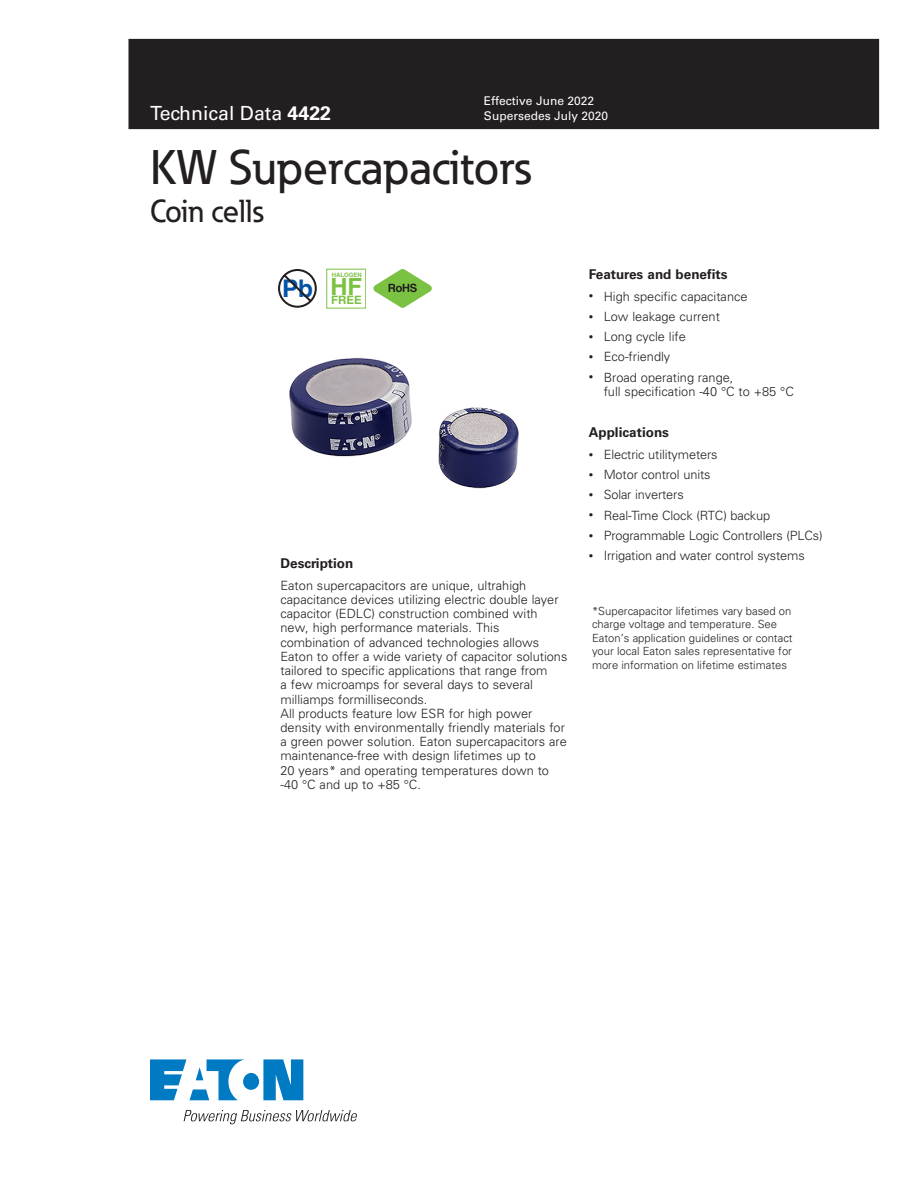
<style>
.page{position:relative;width:918px;height:1188px;background:#fff}
.page>*{position:absolute;margin:0;border:0;box-sizing:border-box;transform-origin:0 0}
._00_Product{font:500 48px "Eaton";color:#231f20}
._00_Product-2{font:500 31.5px "Eaton";color:#231f20}
.t1{font:700 24.3px "Helvetica";color:#0154a6}
.t2{font:700 23.7px "Helvetica";color:#7bc142}
._00_Application{font:19.5px "Univers LT Std";color:#fff}
._01_Head2{font:700 13.5px "Univers LT Std";color:#231f20}
._02_Body{font:700 13.5px "Univers LT Std";color:#231f20}
._02_Body-2{font:300 12.75px/14.2px "Univers";color:#231f20}
.t3{font:12px/15px "Univers LT Std";color:#fff}
.t4{font:700 11.55px "Helvetica";color:#7bc142}
.t5{font:300 11.25px/13.5px "Univers";color:#221e1f}
.t6{font:700 6px "Helvetica";color:#7bc142}
.s1{font-weight:700}
.s2{font-size:9px}
</style>
<div class="page">
<svg style="left:150px;top:1059px;width:153px;height:41px"></svg>
<svg style="left:184px;top:1110px;width:173px;height:14px"></svg>
<div style="left:129px;top:39px;width:750px;height:90px;background:#231f20"></div>
<svg style="left:278px;top:269px;width:39px;height:39px"></svg>
<svg style="left:373px;top:269px;width:59px;height:39px"></svg>
<img style="left:289px;top:358px;width:230px;height:131px">
<p class="_00_Application" style="left:150px;top:102px;width:183px">Technical Data <span class="s1">4422</span></p>
<p class="t3" style="left:484px;top:93px;width:126px">Effective June 2022<br>Supersedes July 2020</p>
<p class="_00_Product" style="left:150px;top:138px;width:383px">KW Supercapacitors</p>
<p class="_00_Product-2" style="left:150px;top:191px;width:115px">Coin cells</p>
<p class="t1" style="left:282px;top:273px;width:33px">Pb</p>
<p class="t6" style="left:332px;top:272px;width:32px">HALOGEN</p>
<p class="t2" style="left:330px;top:272px;width:33px">HF</p>
<p class="t4" style="left:331px;top:293px;width:32px">FREE</p>
<p class="_02_Body" style="left:280px;top:555px;width:74px">Description</p>
<p class="_02_Body-2" style="left:280px;top:578px;width:288px">Eaton supercapacitors are unique, ultrahigh capacitance devices utilizing electric double layer capacitor (EDLC) construction combined with new, high performance materials. This combination of advanced technologies allows Eaton to offer a wide variety of capacitor solutions tailored to specific applications that range from<br>a few microamps for several days to several milliamps formilliseconds.<br>All products feature low ESR for high power density with environmentally friendly materials for a green power solution. Eaton supercapacitors are maintenance-free with design lifetimes up to<br>20 years* and operating temperatures down to -40 °C and up to +85 °C.</p>
<p class="_01_Head2" style="left:589px;top:266px;width:140px">Features and benefits</p>
<p class="_02_Body-2" style="left:589px;top:289px;width:160px"><span class="s2">•</span> High specific capacitance</p>
<p class="_02_Body-2" style="left:589px;top:309px;width:133px"><span class="s2">•</span> Low leakage current</p>
<p class="_02_Body-2" style="left:589px;top:329px;width:99px"><span class="s2">•</span> Long cycle life</p>
<p class="_02_Body-2" style="left:589px;top:349px;width:83px"><span class="s2">•</span> Eco-friendly</p>
<p class="_02_Body-2" style="left:604px;top:370px;width:192px;text-indent:-15px"><span class="s2">•</span> Broad operating range,<br>full specification -40 °C to +85 °C</p>
<p class="_01_Head2" style="left:589px;top:424px;width:82px">Applications</p>
<p class="_02_Body-2" style="left:589px;top:447px;width:130px"><span class="s2">•</span> Electric utilitymeters</p>
<p class="_02_Body-2" style="left:589px;top:467px;width:123px"><span class="s2">•</span> Motor control units</p>
<p class="_02_Body-2" style="left:589px;top:487px;width:97px"><span class="s2">•</span> Solar inverters</p>
<p class="_02_Body-2" style="left:589px;top:508px;width:183px"><span class="s2">•</span> Real-Time Clock (RTC) backup</p>
<p class="_02_Body-2" style="left:589px;top:528px;width:235px"><span class="s2">•</span> Programmable Logic Controllers (PLCs)</p>
<p class="_02_Body-2" style="left:589px;top:548px;width:217px"><span class="s2">•</span> Irrigation and water control systems</p>
<p class="t5" style="left:592px;top:604px;width:202px">*Supercapacitor lifetimes vary based on charge voltage and temperature. See Eaton’s application guidelines or contact your local Eaton sales representative for more information on lifetime estimates</p>
</div>
